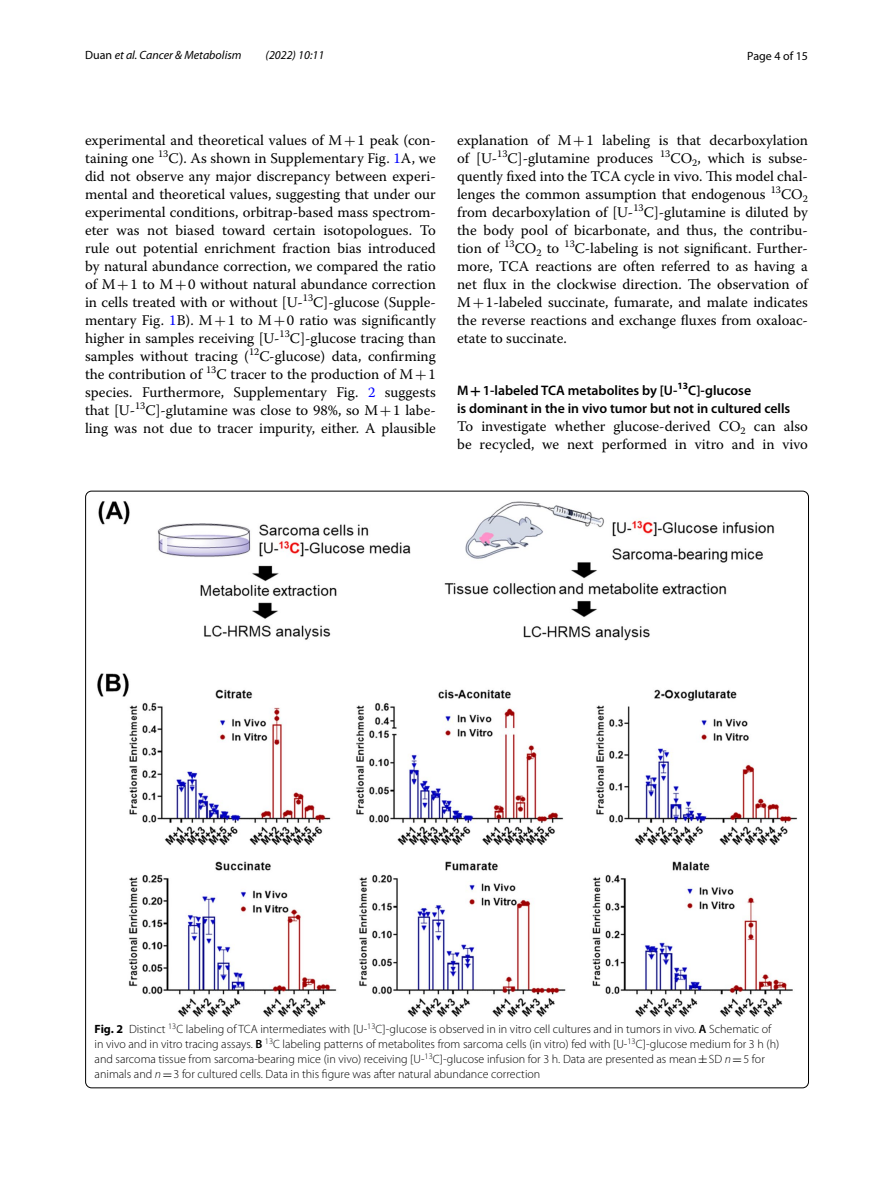
<style>
.page{position:relative;width:893px;height:1187px;background:#fff}
.page>*{position:absolute;margin:0;border:0;box-sizing:border-box;transform-origin:0 0}
.t1{font:14.7px/18px "Warnock Pro";color:#000;text-align:justify}
.t2{font:600 13.8px/18px "Myriad Pro";color:#000}
.t3{font:300 12px/15px "Myriad Pro";color:#000}
.t4{font:italic 12px "Myriad Pro";color:#000}
.t5{font:12px "Myriad Pro";color:#000}
.s1{font-style:normal}
.s2{font-family:"MTSY"}
.s3{color:#00f}
.s4{font-family:"SPSMTSYB Bold";font-weight:400}
.s5{font-weight:700}
.s6{font-weight:600}
.s7{font-family:"MTSY";font-weight:400}
.s8{font-style:italic}
</style>
<div class="page">
<img style="left:97px;top:501px;width:700px;height:516px">
<p class="t4" style="left:85px;top:48px;width:158px"><span class="s1">Duan</span> et al. Cancer &amp; Metabolism</p>
<p class="t4" style="left:266px;top:48px;width:60px">(2022) 10:11</p>
<p class="t5" style="left:747px;top:48px;width:62px">Page 4 of 15</p>
<p class="t1" style="left:85px;top:131px;width:352px">experimental and theoretical values of M<span class="s2">+</span>1 peak (con&shy;taining one <sup>13</sup>C). As shown in Supplementary Fig. <span class="s3">1</span>A, we did not observe any major discrepancy between experi&shy;mental and theoretical values, suggesting that under our experimental conditions, orbitrap-based mass spectrom&shy;eter was not biased toward certain isotopologues. To rule out potential enrichment fraction bias introduced by natural abundance correction, we compared the ratio of M<span class="s2">+</span>1 to M<span class="s2">+</span>0 without natural abundance correction in cells treated with or without [U-<sup>13</sup>C]-glucose (Supple&shy;mentary Fig. <span class="s3">1</span>B). M<span class="s2">+</span>1 to M<span class="s2">+</span>0 ratio was significantly higher in samples receiving [U-<sup>13</sup>C]-glucose tracing than samples without tracing (<sup>12</sup>C-glucose) data, confirming the contribution of <sup>13</sup>C tracer to the production of M<span class="s2">+</span>1 species. Furthermore, Supplementary Fig. <span class="s3">2</span> suggests that [U-<sup>13</sup>C]-glutamine was close to 98%, so M<span class="s2">+</span>1 labe&shy;ling was not due to tracer impurity, either. A plausible</p>
<p class="t1" style="left:457px;top:131px;width:352px">explanation of M<span class="s2">+</span>1 labeling is that decarboxylation of [U-<sup>13</sup>C]-glutamine produces <sup>13</sup>CO<sub>2</sub>, which is subse&shy;quently fixed into the TCA cycle in vivo. This model chal&shy;lenges the common assumption that endogenous <sup>13</sup>CO<sub>2 </sub>from decarboxylation of [U-<sup>13</sup>C]-glutamine is diluted by the body pool of bicarbonate, and thus, the contribu&shy;tion of <sup>13</sup>CO<sub>2</sub> to <sup>13</sup>C-labeling is not significant. Further&shy;more, TCA reactions are often referred to as having a net flux in the clockwise direction. The observation of M<span class="s2">+</span>1-labeled succinate, fumarate, and malate indicates the reverse reactions and exchange fluxes from oxaloac&shy;etate to succinate.</p>
<p class="t2" style="left:457px;top:381px;width:335px">M<span class="s4">+</span>1‑labeled TCA metabolites by [U‑<sup>13</sup>C]‑glucose<br>is dominant in the in vivo tumor but not in cultured cells</p>
<p class="t1" style="left:457px;top:416px;width:352px">To investigate whether glucose-derived CO<sub>2</sub> can also be recycled, we next performed in vitro and in vivo</p>
<p class="t3" style="left:95px;top:1022px;width:686px"><span class="s5">Fig. 2</span> Distinct <sup>13</sup>C labeling of TCA intermediates with [U-<sup>13</sup>C]-glucose is observed in in vitro cell cultures and in tumors in vivo. <span class="s6">A</span> Schematic of in vivo and in vitro tracing assays. <span class="s6">B</span> <sup>13</sup>C labeling patterns of metabolites from sarcoma cells (in vitro) fed with [U-<sup>13</sup>C]-glucose medium for 3 h (h) and sarcoma tissue from sarcoma-bearing mice (in vivo) receiving [U-<sup>13</sup>C]-glucose infusion for 3 h. Data are presented as mean<span class="s7">±</span>SD <span class="s8">n</span><span class="s7">=</span>5 for animals and <span class="s8">n</span><span class="s7">=</span>3 for cultured cells. Data in this figure was after natural abundance correction</p>
</div>
